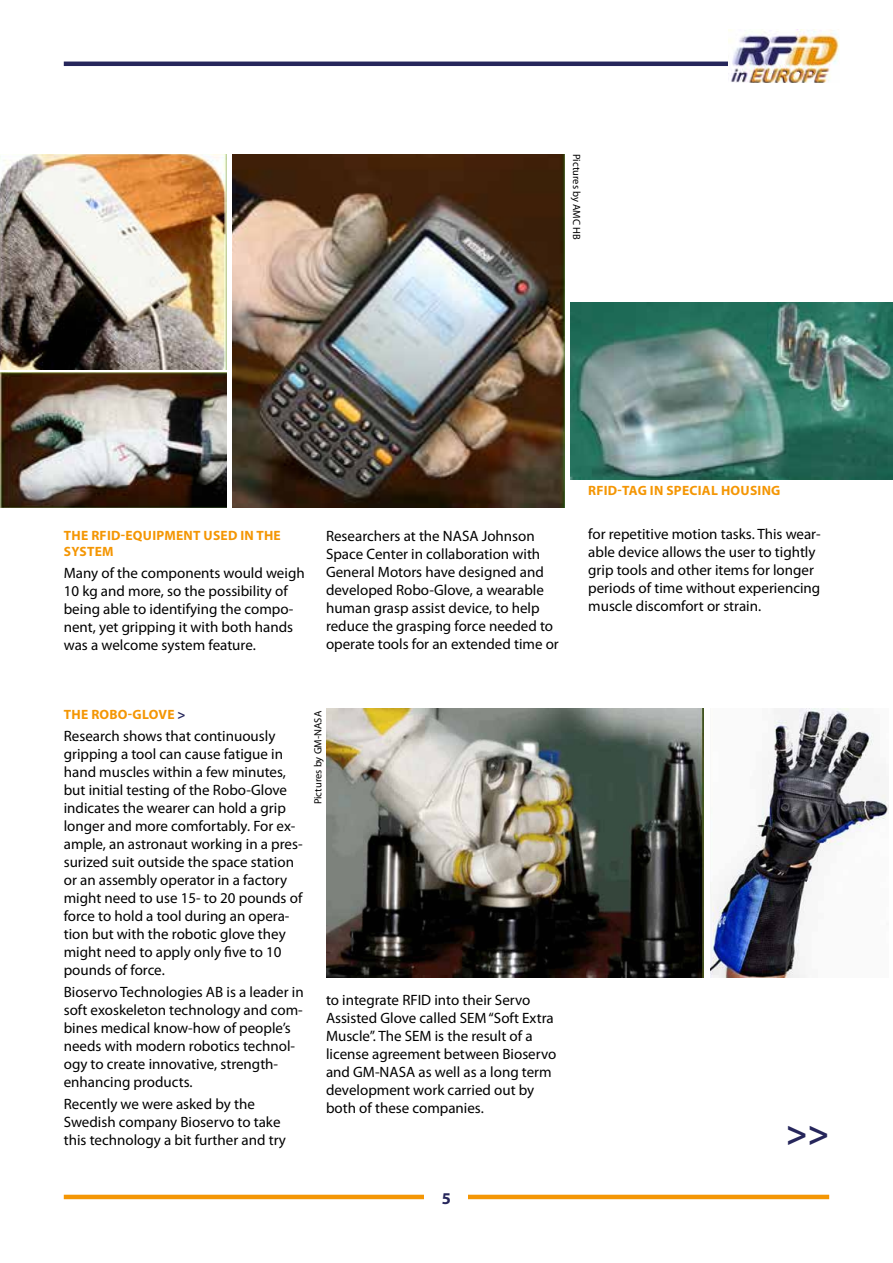
<style>
.page{position:relative;width:893px;height:1263px;background:#fff}
.page>*{position:absolute;margin:0;border:0;box-sizing:border-box;transform-origin:0 0}
.t1{font:700 36px "Myriad Pro";color:#26265b}
.t2{font:700 16.5px "Myriad Pro";color:#26265b}
.t3{font:15px/18px "Myriad Pro";color:#000}
.t4{font:700 13.5px/16.2px "Myriad Pro";letter-spacing:.02em;color:#f49604}
.t5{font:10.5px "Myriad Pro";color:#000}
.s1{color:#26265b}
</style>
<div class="page">
<hr style="left:64px;top:62px;width:665px;height:4px;background:#26265b">
<hr style="left:64px;top:1195px;width:765px;height:4px;background:#f49604">
<div style="left:424px;top:1191px;width:44px;height:37px;background:#fff"></div>
<img style="left:729px;top:30px;width:110px;height:53px">
<img style="left:0;top:154px;width:226px;height:216px">
<img style="left:232px;top:154px;width:332px;height:353px">
<img style="left:0;top:373px;width:226px;height:134px">
<img style="left:571px;top:302px;width:322px;height:177px">
<img style="left:326px;top:708px;width:378px;height:269px">
<img style="left:710px;top:708px;width:178px;height:269px">
<p class="t5" style="left:583px;top:154px;width:87px;rotate:90deg">Pictures by AMC HB</p>
<p class="t4" style="left:64px;top:527px;width:218px">THE RFID-EQUIPMENT USED IN THE<br>SYSTEM</p>
<p class="t3" style="left:64px;top:564px;width:242px">Many of the components would weigh 10 kg and more, so the possibility of being able to identifying the compo&shy;nent, yet gripping it with both hands was a welcome system feature.</p>
<p class="t3" style="left:326px;top:526px;width:234px">Researchers at the NASA Johnson Space Center in collaboration with General Motors have designed and developed Robo-Glove, a wearable human grasp assist device, to help reduce the grasping force needed to operate tools for an extended time or</p>
<p class="t4" style="left:64px;top:705px;width:123px">THE ROBO-GLOVE <span class="s1">&gt;</span></p>
<p class="t3" style="left:64px;top:727px;width:240px">Research shows that continuously gripping a tool can cause fatigue in hand muscles within a few minutes, but initial testing of the Robo-Glove indicates the wearer can hold a grip longer and more comfortably. For ex&shy;ample, an astronaut working in a pres&shy;surized suit outside the space station or an assembly operator in a factory might need to use 15- to 20 pounds of force to hold a tool during an opera&shy;tion but with the robotic glove they might need to apply only five to 10 pounds of force.</p>
<p class="t3" style="left:64px;top:983px;width:241px">Bioservo Technologies AB is a leader in soft exoskeleton technology and com&shy;bines medical know-how of people’s needs with modern robotics technol&shy;ogy to create innovative, strength&shy;enhancing products.</p>
<p class="t3" style="left:64px;top:1095px;width:224px">Recently we were asked by the<br>Swedish company Bioservo to take this technology a bit further and try</p>
<p class="t5" style="left:311px;top:804px;width:95px;rotate:-90deg">Pictures by GM-NASA</p>
<p class="t3" style="left:326px;top:991px;width:232px">to integrate RFID into their Servo<br>Assisted Glove called SEM “Soft Extra<br>Muscle”. The SEM is the result of a license agreement between Bioservo and GM-NASA as well as a long term development work carried out by both of these companies.</p>
<p class="t2" style="left:442px;top:1187px;width:11px">5</p>
<p class="t4" style="left:588px;top:482px;width:194px">RFID-TAG IN SPECIAL HOUSING</p>
<p class="t3" style="left:588px;top:524px;width:234px">for repetitive motion tasks. This wear&shy;able device allows the user to tightly grip tools and other items for longer periods of time without experiencing muscle discomfort or strain.</p>
<h1 class="t1" style="left:786px;top:1110px;width:44px">&gt;&gt;</h1>
</div>
